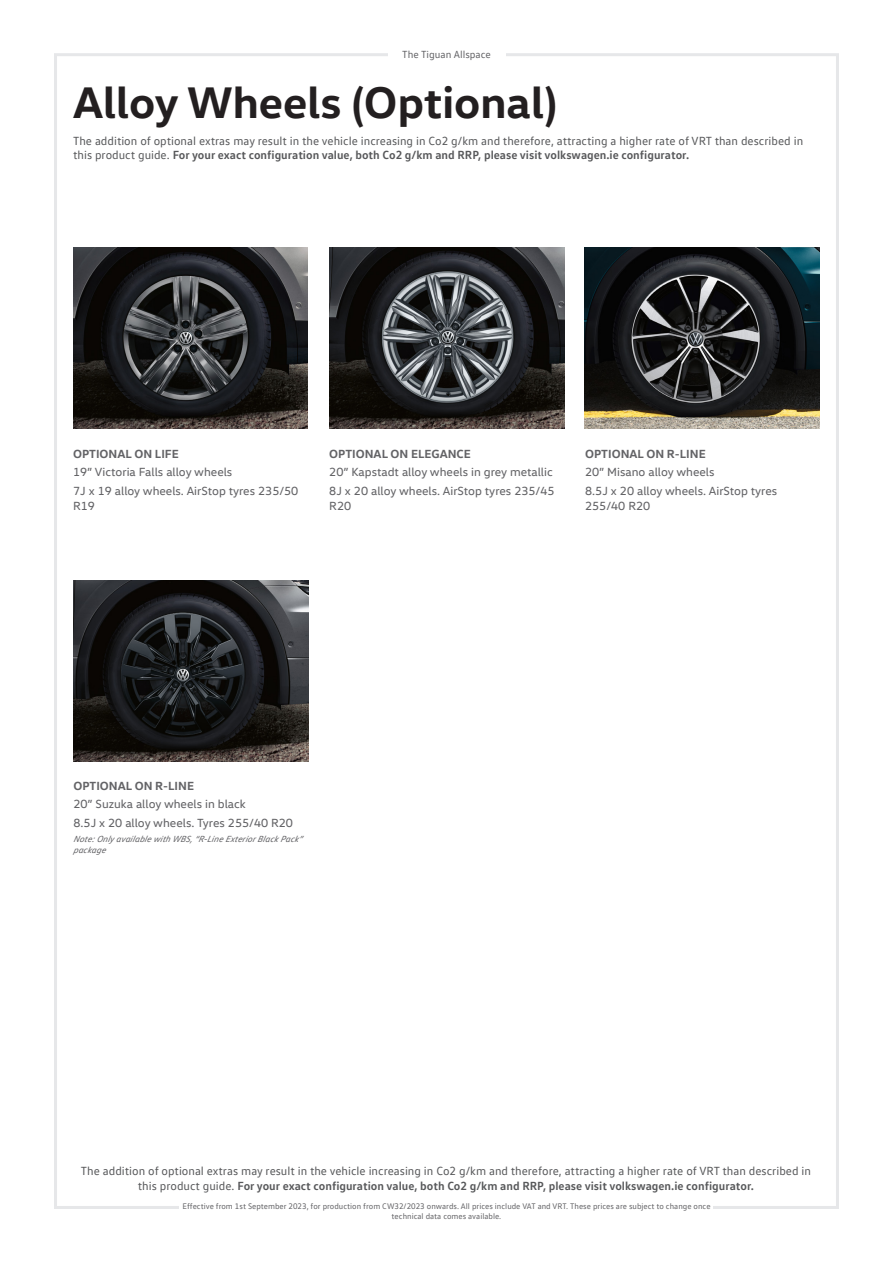
<style>
.page{position:relative;width:893px;height:1263px;background:#fff}
.page>*{position:absolute;margin:0;border:0;box-sizing:border-box;transform-origin:0 0}
.Page_heading{font:700 45px "VW Head";color:#231f20}
.t1{font:12px/14.4px "VW Text";color:#57585a;text-align:center}
.Centred_text{font:12px/14.4px "VW Head";color:#636366}
.Centred_text-2{font:700 12px "VW Head";color:#636366}
.t2{font:10.5px "VW Text";color:#636366}
.Centred_text-3{font:italic 9px/10.8px "VW Text";color:#636366}
.t3{font:8.25px/9.9px "VW Text";color:#636366;text-align:center}
.s1{font-weight:700}
</style>
<div class="page">
<img style="left:73px;top:248px;width:235px;height:181px">
<img style="left:329px;top:248px;width:235px;height:181px">
<img style="left:585px;top:248px;width:234px;height:181px">
<img style="left:73px;top:580px;width:235px;height:182px">
<p class="t2" style="left:402px;top:47px;width:90px">The Tiguan Allspace</p>
<p class="Page_heading" style="left:73px;top:73px;width:485px">Alloy Wheels (Optional)</p>
<p class="t1" style="left:73px;top:133px;width:732px;text-align:left">The addition of optional extras may result in the vehicle increasing in Co2 g/km and therefore, attracting a higher rate of VRT than described in this product guide. <span class="s1">For your exact configuration value, both Co2 g/km and RRP, please visit volkswagen.ie configurator.</span></p>
<p class="Centred_text-2" style="left:73px;top:446px;width:107px">OPTIONAL ON LIFE</p>
<p class="Centred_text" style="left:73px;top:465px;width:161px">19” Victoria Falls alloy wheels</p>
<p class="Centred_text" style="left:73px;top:483px;width:227px">7J x 19 alloy wheels. AirStop tyres 235/50<br>R19</p>
<p class="Centred_text-2" style="left:329px;top:446px;width:143px">OPTIONAL ON ELEGANCE</p>
<p class="Centred_text" style="left:329px;top:465px;width:225px">20” Kapstadt alloy wheels in grey metallic</p>
<p class="Centred_text" style="left:329px;top:483px;width:227px">8J x 20 alloy wheels. AirStop tyres 235/45<br>R20</p>
<p class="Centred_text-2" style="left:585px;top:446px;width:122px">OPTIONAL ON R-LINE</p>
<p class="Centred_text" style="left:585px;top:465px;width:131px">20” Misano alloy wheels</p>
<p class="Centred_text" style="left:585px;top:483px;width:194px">8.5J x 20 alloy wheels. AirStop tyres<br>255/40 R20</p>
<p class="Centred_text-2" style="left:73px;top:778px;width:122px">OPTIONAL ON R-LINE</p>
<p class="Centred_text" style="left:73px;top:797px;width:174px">20” Suzuka alloy wheels in black</p>
<p class="Centred_text" style="left:73px;top:815px;width:221px">8.5J x 20 alloy wheels. Tyres 255/40 R20</p>
<p class="Centred_text-3" style="left:73px;top:833px;width:233px">Note:Only available with WBS, “R-Line ExteriorBlackPack” p ackage</p>
<p class="t1" style="left:81px;top:1164px;width:732px">The addition of optional extras may result in the vehicle increasing in Co2 g/km and therefore, attracting a higher rate of VRT than described in this product guide. <span class="s1">For your exact configuration value, both Co2 g/km and RRP, please visit volkswagen.ie configurator.</span></p>
<p class="t3" style="left:182px;top:1201px;width:530px">Effective from 1st September 2023, for production from CW32/2023 onwards. All prices include VAT and VRT. These prices are subject to change once technical data comes available.</p>
</div>
